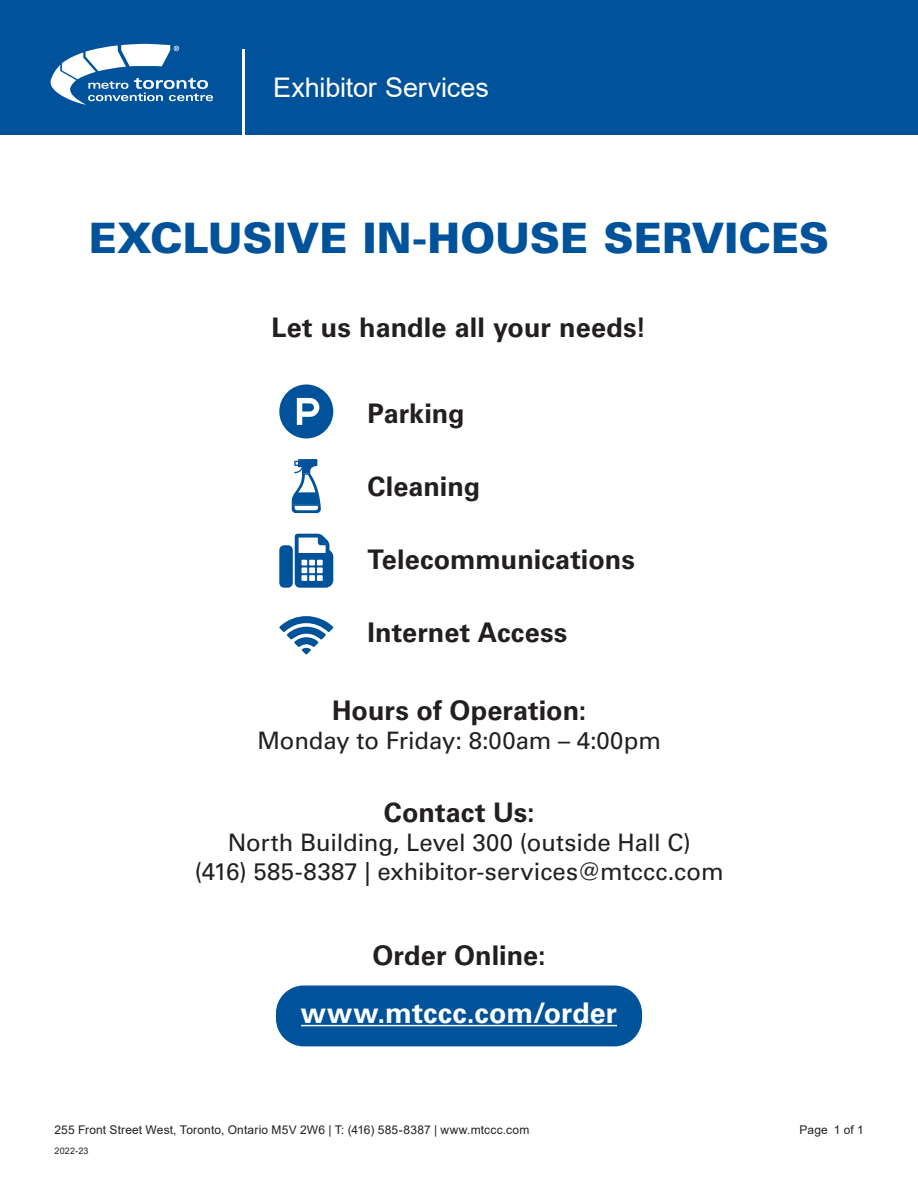
<style>
.page{position:relative;width:918px;height:1188px;background:#fff}
.page>*{position:absolute;margin:0;border:0;box-sizing:border-box;transform-origin:0 0}
.H1{font:900 42px "Univers LT Std";color:#00539b}
.CTA_-_Flyer{font:700 28.5px "Univers LT Std";letter-spacing:.005em;color:#fff}
.CTA_-_Flyer-2{font:700 27px "Univers LT Std";color:#231f20}
.t1{font:27px "Arial";letter-spacing:-.005em;color:#fff}
.CTA_-_Flyer-3{font:24px/28.8px "Univers LT Std";letter-spacing:-.005em;color:#231f20;text-align:center}
.t2{font:12px "Arial";letter-spacing:.015em;color:#231f20}
.t3{font:9px "Arial";letter-spacing:.025em;color:#231f20}
</style>
<div class="page">
<div style="left:0;top:0;width:918px;height:135px;background:#00539b"></div>
<svg style="left:50px;top:44px;width:163px;height:61px"></svg>
<hr style="left:242px;top:49px;width:2px;height:86px;background:#fff">
<div style="left:277px;top:986px;width:364px;height:60px;background:#00539b;border-radius:27px"></div>
<div style="left:276px;top:986px;width:366px;height:60px;border:2px solid #00539b;border-radius:27px"></div>
<hr style="left:301px;top:1025px;width:316px;height:1px;background:#fff">
<svg style="left:279px;top:384px;width:54px;height:54px"></svg>
<svg style="left:292px;top:459px;width:29px;height:54px"></svg>
<svg style="left:279px;top:534px;width:54px;height:54px"></svg>
<svg style="left:279px;top:616px;width:54px;height:38px"></svg>
<h1 class="t1" style="left:273px;top:69px;width:217px">Exhibitor Services</h1>
<p class="H1" style="left:89px;top:211px;width:742px">EXCLUSIVE IN-HOUSE SERVICES</p>
<h1 class="CTA_-_Flyer-2" style="left:272px;top:311px;width:376px">Let us handle all your needs!</h1>
<p class="CTA_-_Flyer-2" style="left:368px;top:398px;width:99px">Parking</p>
<p class="CTA_-_Flyer-2" style="left:368px;top:471px;width:114px">Cleaning</p>
<p class="CTA_-_Flyer-2" style="left:368px;top:544px;width:269px">Telecommunications</p>
<p class="CTA_-_Flyer-2" style="left:368px;top:617px;width:201px">Internet Access</p>
<p class="CTA_-_Flyer-2" style="left:332px;top:695px;width:256px">Hours of Operation:</p>
<p class="CTA_-_Flyer-3" style="left:257px;top:727px;width:405px">Monday to Friday: 8:00am – 4:00pm</p>
<p class="CTA_-_Flyer-2" style="left:384px;top:797px;width:152px">Contact Us:</p>
<p class="CTA_-_Flyer-3" style="left:195px;top:828px;width:531px">North Building, Level 300 (outside Hall C)<br>(416) 585-8387 | exhibitor-services@mtccc.com</p>
<p class="CTA_-_Flyer-2" style="left:372px;top:939px;width:175px">Order Online:</p>
<p class="CTA_-_Flyer" style="left:301px;top:996px;width:318px">www.mtccc.com/order</p>
<p class="t2" style="left:54px;top:1122px;width:476px">255 Front Street West, Toronto, Ontario M5V 2W6 | T: (416) 585-8387 | www.mtccc.com</p>
<p class="t3" style="left:54px;top:1145px;width:36px">2022-23</p>
<p class="t2" style="left:800px;top:1122px;width:66px">Page 1 of 1</p>
</div>
